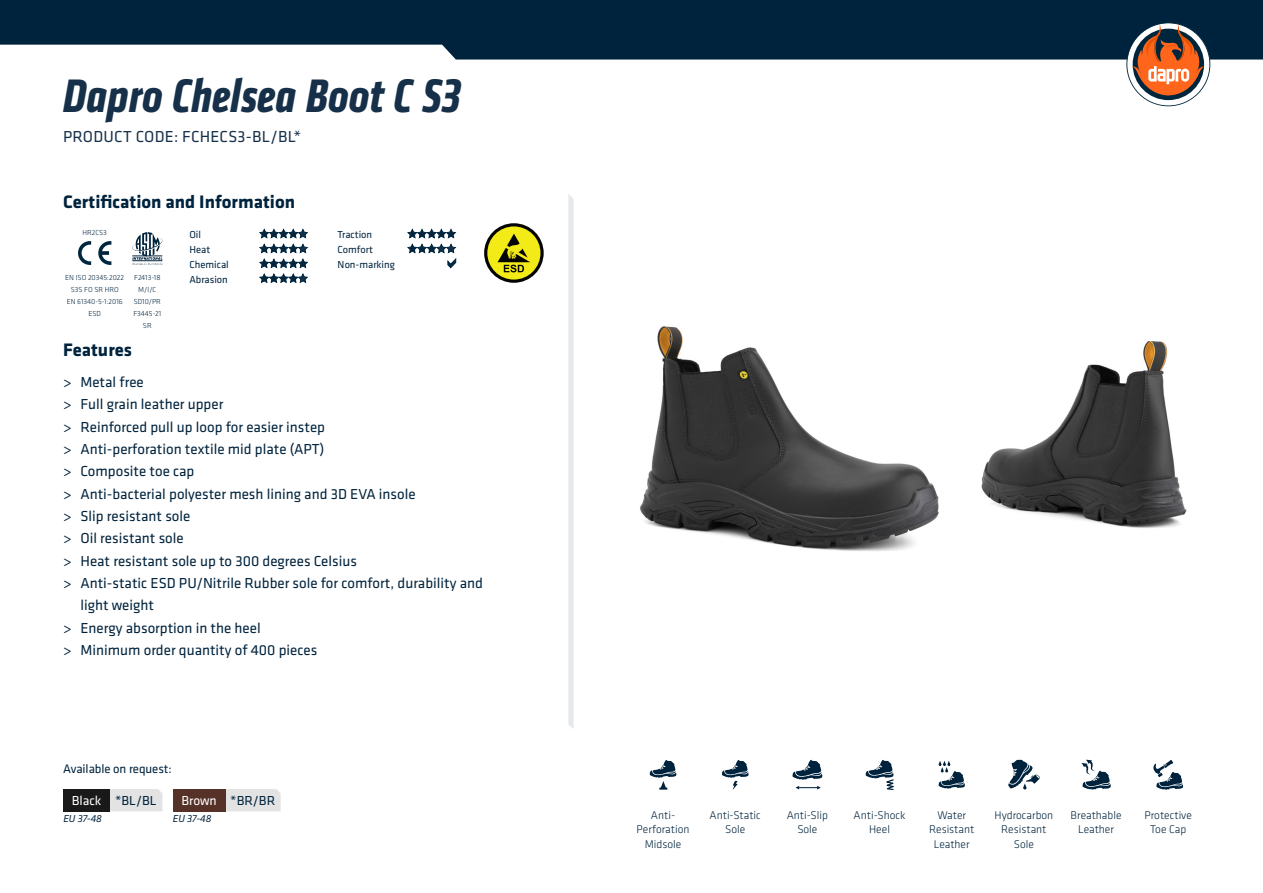
<style>
.page{position:relative;width:1263px;height:893px;background:#fff}
.page>*{position:absolute;margin:0;border:0;box-sizing:border-box;transform-origin:0 0}
.t1{font:italic 700 48.75px "Klavika Condensed";letter-spacing:.01em;color:#173049}
.t2{font:700 18.75px "Klavika";color:#00233d}
.t3{font:16.5px "Klavika";letter-spacing:.015em;color:#173049}
.t4{font:15px "Klavika";color:#00233d}
.t5{font:13.5px "Klavika";color:#00233d}
.t6{font:12.75px "Klavika";letter-spacing:-.005em;color:#00233d}
.t7{font:300 11.55px/14.9px "Klavika";color:#00233d;text-align:center}
.t8{font:10.5px/14.9px "Klavika";color:#00233d}
.t9{font:italic 10.5px "Klavika";letter-spacing:-.005em;color:#00233d}
.t10{font:300 7.5px/12px "Klavika";color:#00233d;text-align:center}
.s1{color:#fff}
</style>
<div class="page">
<svg style="left:0;top:0;width:1250px;height:60px;background:#193950"></svg>
<svg style="left:1250px;top:0;width:13px;height:60px"></svg>
<svg style="left:722px;top:760px;width:27px;height:30px"></svg>
<svg style="left:1008px;top:760px;width:32px;height:29px"></svg>
<svg style="left:792px;top:760px;width:31px;height:20px"></svg>
<svg style="left:795px;top:786px;width:26px;height:3px"></svg>
<svg style="left:1081px;top:760px;width:30px;height:29px"></svg>
<svg style="left:865px;top:760px;width:29px;height:30px"></svg>
<svg style="left:1153px;top:760px;width:30px;height:30px"></svg>
<svg style="left:568px;top:194px;width:6px;height:535px"></svg>
<svg style="left:650px;top:760px;width:27px;height:30px"></svg>
<svg style="left:938px;top:761px;width:27px;height:28px"></svg>
<svg style="left:1126px;top:22px;width:84px;height:84px"></svg>
<img style="left:640px;top:326px;width:299px;height:225px">
<img style="left:981px;top:341px;width:206px;height:187px">
<svg style="left:78px;top:241px;width:13px;height:24px"></svg>
<svg style="left:98px;top:241px;width:13px;height:24px"></svg>
<svg style="left:110px;top:789px;width:52px;height:22px"></svg>
<div style="left:63px;top:789px;width:47px;height:22px;background:#191919"></div>
<svg style="left:225px;top:789px;width:56px;height:22px"></svg>
<div style="left:173px;top:789px;width:52px;height:22px;background:#553127"></div>
<svg style="left:259px;top:229px;width:49px;height:54px"></svg>
<svg style="left:407px;top:229px;width:49px;height:24px"></svg>
<svg style="left:448px;top:259px;width:8px;height:9px"></svg>
<svg style="left:484px;top:223px;width:60px;height:60px"></svg>
<div style="left:487px;top:226px;width:53px;height:54px;background:#f2eb17;border-radius:50%"></div>
<svg style="left:498px;top:234px;width:32px;height:38px"></svg>
<svg style="left:132px;top:232px;width:31px;height:33px"></svg>
<hr style="left:132px;top:256px;width:30px;height:1px;background:#00233d">
<h1 class="t1" style="left:63px;top:65px;width:399px">Dapro Chelsea Boot C S3</h1>
<p class="t3" style="left:63px;top:128px;width:240px">PRODUCT CODE: FCHECS3-BL/BL*</p>
<p class="t2" style="left:63px;top:191px;width:234px">Certification and Information</p>
<p class="t10" style="left:82px;top:227px;width:26px">HR2CS3</p>
<p class="t10" style="left:65px;top:272px;width:60px">EN ISO 20345:2022<br>S3S FO SR HRO<br>EN 61340-5-1:2016<br>ESD</p>
<p class="t10" style="left:133px;top:272px;width:29px">F2413-18<br>M/I/C<br>SD10/PR<br>F3445-21<br>SR</p>
<p class="t2" style="left:63px;top:340px;width:70px">Features</p>
<p class="t8" style="left:189px;top:227px;width:41px">Oil<br>Heat<br>Chemical<br>Abrasion</p>
<p class="t8" style="left:338px;top:227px;width:59px">Traction<br>Comfort<br>Non-marking</p>
<p class="t4" style="left:63px;top:374px;width:82px">&gt; Metal free</p>
<p class="t4" style="left:63px;top:396px;width:162px">&gt; Full grain leather upper</p>
<p class="t4" style="left:63px;top:418px;width:263px">&gt; Reinforced pull up loop for easier instep</p>
<p class="t4" style="left:63px;top:441px;width:263px">&gt; Anti-perforation textile mid plate (APT)</p>
<p class="t4" style="left:63px;top:463px;width:133px">&gt; Composite toe cap</p>
<p class="t4" style="left:63px;top:485px;width:354px">&gt; Anti-bacterial polyester mesh lining and 3D EVA insole</p>
<p class="t4" style="left:63px;top:508px;width:129px">&gt; Slip resistant sole</p>
<p class="t4" style="left:63px;top:530px;width:122px">&gt; Oil resistant sole</p>
<p class="t4" style="left:63px;top:552px;width:295px">&gt; Heat resistant sole up to 300 degrees Celsius</p>
<p class="t4" style="left:63px;top:575px;width:421px">&gt; Anti-static ESD PU/Nitrile Rubber sole for comfort, durability and</p>
<p class="t4" style="left:80px;top:597px;width:75px">light weight</p>
<p class="t4" style="left:63px;top:619px;width:199px">&gt; Energy absorption in the heel</p>
<p class="t4" style="left:63px;top:641px;width:256px">&gt; Minimum order quantity of 400 pieces</p>
<p class="t6" style="left:63px;top:762px;width:110px">Available on request:</p>
<p class="t5" style="left:72px;top:793px;width:86px"><span class="s1">Black</span> *BL/BL</p>
<p class="t5" style="left:182px;top:793px;width:95px"><span class="s1">Brown</span> *BR/BR</p>
<p class="t9" style="left:63px;top:813px;width:40px">EU 37-48</p>
<p class="t9" style="left:173px;top:813px;width:40px">EU 37-48</p>
<p class="t7" style="left:710px;top:807px;width:53px">Anti-Static<br>Sole</p>
<p class="t7" style="left:994px;top:807px;width:60px">Hydrocarbon<br>Resistant<br>Sole</p>
<p class="t7" style="left:787px;top:807px;width:43px">Anti-Slip<br>Sole</p>
<p class="t7" style="left:1071px;top:807px;width:52px">Breathable<br>Leather</p>
<p class="t7" style="left:854px;top:807px;width:53px">Anti-Shock<br>Heel</p>
<p class="t7" style="left:1144px;top:807px;width:49px">Protective<br>Toe Cap</p>
<p class="t7" style="left:637px;top:807px;width:54px">Anti-<br>Perforation<br>Midsole</p>
<p class="t7" style="left:929px;top:807px;width:47px">Water<br>Resistant<br>Leather</p>
</div>
